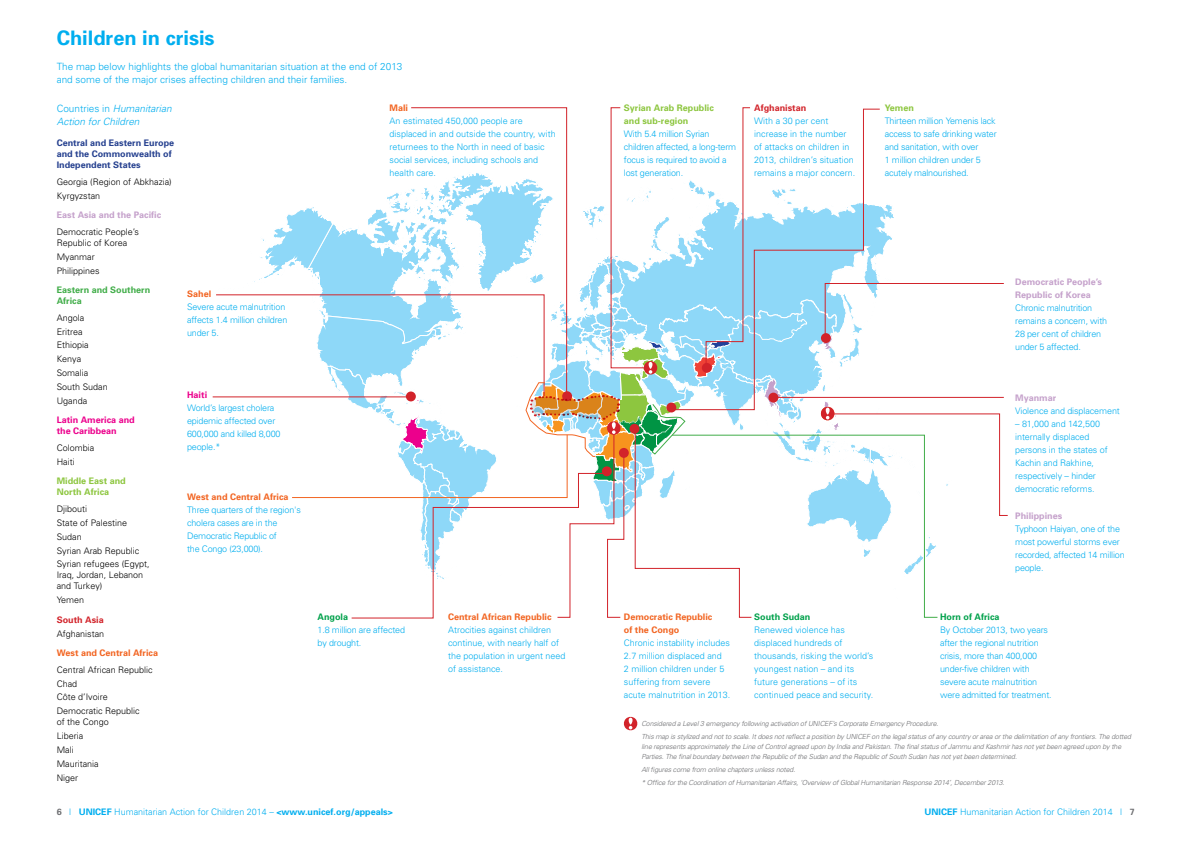
<style>
.page{position:relative;width:1191px;height:842px;background:#fff}
.page>*{position:absolute;margin:0;border:0;box-sizing:border-box;transform-origin:0 0}
.t1{font:700 20px "Univers";color:#00aeef}
.t2{font:300 10px/13px "Univers";color:#00aeef}
.t3{font:italic 300 10px/13px "Univers";color:#00aeef}
.t4{font:300 9px/13px "Univers";letter-spacing:-.01em;color:#00aeef}
.t5{font:300 9px/13.8px "Univers";color:#000}
.t6{font:700 9px/13px "Univers";color:#f26522}
.t7{font:700 9px/13px "Univers";color:#c5a1cb}
.t8{font:700 9px/13px "Univers";color:#8dc63f}
.t9{font:700 9px/11px "Univers";color:#25408f}
.t10{font:700 9px/11px "Univers";color:#ec008c}
.t11{font:700 9px "Univers";color:#00a14b}
.t12{font:700 9px/11px "Univers";color:#41ad49}
.t13{font:700 9px "Univers";color:#d2232a}
.t14{font:italic 300 7px/12.8px "Univers";letter-spacing:-.02em;color:#6d6e71}
.s1{font-style:normal}
.s2{font-weight:700;color:#6d6e71}
.s3{font-weight:700}
</style>
<div class="page">
<hr style="left:213px;top:396px;width:195px;height:1px;background:#d2232a">
<svg style="left:623px;top:716px;width:15px;height:15px"></svg>
<svg style="left:215px;top:107px;width:793px;height:512px"></svg>
<h1 class="t1" style="left:57px;top:25px;width:159px">Children in crisis</h1>
<p class="t2" style="left:57px;top:60px;width:347px">The map below highlights the global humanitarian situation at the end of 2013 and some of the major crises affecting children and their families.</p>
<p class="t3" style="left:57px;top:102px;width:117px"><span class="s1">Countries in</span> Humanitarian<br>Action for Children</p>
<p class="t8" style="left:624px;top:101px;width:92px">Syrian Arab Republic and sub-region</p>
<p class="t4" style="left:624px;top:127px;width:114px">With 5.4 million Syrian children affected, a long-term focus is required to avoid a lost generation.</p>
<p class="t13" style="left:754px;top:102px;width:54px">Afghanistan</p>
<p class="t4" style="left:754px;top:114px;width:103px">With a 30 per cent increase in the number of attacks on children in<br>2013, children’s situation remains a major concern.</p>
<p class="t8" style="left:884px;top:101px;width:31px">Yemen</p>
<p class="t4" style="left:884px;top:114px;width:113px">Thirteen million Yemenis lack access to safe drinking water and sanitation, with over<br>1 million children under 5 acutely malnourished.</p>
<p class="t6" style="left:389px;top:101px;width:20px">Mali</p>
<p class="t4" style="left:389px;top:114px;width:168px">An estimated 450,000 people are displaced in and outside the country, with returnees to the North in need of basic social services, including schools and health care.</p>
<p class="t9" style="left:57px;top:137px;width:119px">Central and Eastern Europe and the Commonwealth of<br>Independent States</p>
<p class="t5" style="left:57px;top:175px;width:117px">Georgia (Region of Abkhazia)<br>Kyrgyzstan</p>
<p class="t7" style="left:57px;top:208px;width:106px">East Asia and the Pacific</p>
<p class="t5" style="left:57px;top:226px;width:84px;line-height:11px">Democratic People’s<br>Republic of Korea</p>
<p class="t5" style="left:57px;top:249px;width:45px">Myanmar<br>Philippines</p>
<p class="t12" style="left:57px;top:284px;width:95px">Eastern and Southern<br>Africa</p>
<p class="t5" style="left:57px;top:310px;width:53px">Angola<br>Eritrea<br>Ethiopia<br>Kenya<br>Somalia<br>South Sudan<br>Uganda</p>
<p class="t10" style="left:57px;top:414px;width:80px">Latin America and the Caribbean</p>
<p class="t5" style="left:57px;top:441px;width:39px">Colombia<br>Haiti</p>
<p class="t8" style="left:57px;top:475px;width:71px;line-height:11px">Middle East and<br>North Africa</p>
<p class="t5" style="left:57px;top:502px;width:95px">Djibouti<br>State of Palestine<br>Sudan<br>Syrian Arab Republic<br>Syrian refugees (Egypt,</p>
<p class="t5" style="left:57px;top:569px;width:88px;line-height:11px">Iraq, Jordan, Lebanon and Turkey)</p>
<p class="t5" style="left:57px;top:593px;width:29px">Yemen</p>
<p class="t13" style="left:57px;top:614px;width:49px">South Asia</p>
<p class="t5" style="left:57px;top:626px;width:49px">Afghanistan</p>
<p class="t6" style="left:57px;top:646px;width:103px">West and Central Africa</p>
<p class="t5" style="left:57px;top:662px;width:98px">Central African Republic<br>Chad<br>Côte d’Ivoire<br>Democratic Republic</p>
<p class="t5" style="left:57px;top:715px;width:54px">of the Congo<br>Liberia<br>Mali<br>Mauritania<br>Niger</p>
<p class="t14" style="left:641px;top:717px;width:491px">Considered a Level 3 emergency following activation of UNICEF’s Corporate Emergency Procedure.<br>This map is stylized and not to scale. It does not reflect a position by UNICEF on the legal status of any country or area or the delimitation of any frontiers. The dotted</p>
<p class="t7" style="left:1015px;top:275px;width:88px">Democratic People’s<br>Republic of Korea</p>
<p class="t4" style="left:1015px;top:301px;width:94px">Chronic malnutrition remains a concern, with<br>28 per cent of children under 5 affected.</p>
<p class="t6" style="left:187px;top:286px;width:26px">Sahel</p>
<p class="t4" style="left:187px;top:300px;width:102px">Severe acute malnutrition affects 1.4 million children under 5.</p>
<p class="t10" style="left:187px;top:389px;width:22px">Haiti</p>
<p class="t4" style="left:187px;top:401px;width:95px">World’s largest cholera epidemic affected over<br>600,000 and killed 8,000 people.*</p>
<p class="t7" style="left:1015px;top:391px;width:43px">Myanmar</p>
<p class="t4" style="left:1015px;top:404px;width:106px">Violence and displacement</p>
<p class="t4" style="left:1015px;top:417px;width:94px">– 81,000 and 142,500 internally displaced persons in the states of<br>Kachin and Rakhine, respectively – hinder democratic reforms.</p>
<p class="t6" style="left:187px;top:490px;width:103px">West and Central Africa</p>
<p class="t4" style="left:187px;top:503px;width:115px">Three quarters of the region's cholera cases are in the<br>Democratic Republic of<br>the Congo (23,000).</p>
<p class="t7" style="left:1015px;top:509px;width:49px">Philippines</p>
<p class="t4" style="left:1015px;top:522px;width:111px">Typhoon Haiyan, one of the most powerful storms ever recorded, affected 14 million people.</p>
<p class="t11" style="left:754px;top:611px;width:58px">South Sudan</p>
<p class="t4" style="left:754px;top:623px;width:121px">Renewed violence has displaced hundreds of thousands, risking the world’s youngest nation – and its future generations – of its continued peace and security.</p>
<p class="t6" style="left:448px;top:610px;width:105px">Central African Republic</p>
<p class="t4" style="left:448px;top:623px;width:119px">Atrocities against children continue, with nearly half of the population in urgent need of assistance.</p>
<p class="t11" style="left:940px;top:611px;width:61px">Horn of Africa</p>
<p class="t4" style="left:940px;top:623px;width:113px">By October 2013, two years after the regional nutrition crisis, more than 400,000 under-five children with severe acute malnutrition were admitted for treatment.</p>
<p class="t11" style="left:317px;top:611px;width:32px">Angola</p>
<p class="t4" style="left:317px;top:623px;width:89px">1.8 million are affected by drought.</p>
<p class="t6" style="left:624px;top:610px;width:90px">Democratic Republic of the Congo</p>
<p class="t4" style="left:624px;top:636px;width:108px">Chronic instability includes<br>2.7 million displaced and<br>2 million children under 5 suffering from severe acute malnutrition in 2013.</p>
<p class="t14" style="left:641px;top:741px;width:481px;line-height:10px">line represents approximately the Line of Control agreed upon by India and Pakistan. The final status of Jammu and Kashmir has not yet been agreed upon by the<br>Parties. The final boundary between the Republic of the Sudan and the Republic of South Sudan has not yet been determined.</p>
<p class="t14" style="left:641px;top:763px;width:365px">All figures come from online chapters unless noted.<br>* Office for the Coordination of Humanitarian Affairs, ‘Overview of Global Humanitarian Response 2014’, December 2013.</p>
<p class="t4" style="left:57px;top:805px;width:338px"><span class="s2">6</span> | <span class="s3">UNICEF</span> Humanitarian Action for Children 2014 – <span class="s3">&lt;www.unicef.org/appeals&gt;</span></p>
<p class="t4" style="left:924px;top:805px;width:212px"><span class="s3">UNICEF</span> Humanitarian Action for Children 2014 | <span class="s2">7</span></p>
</div>
